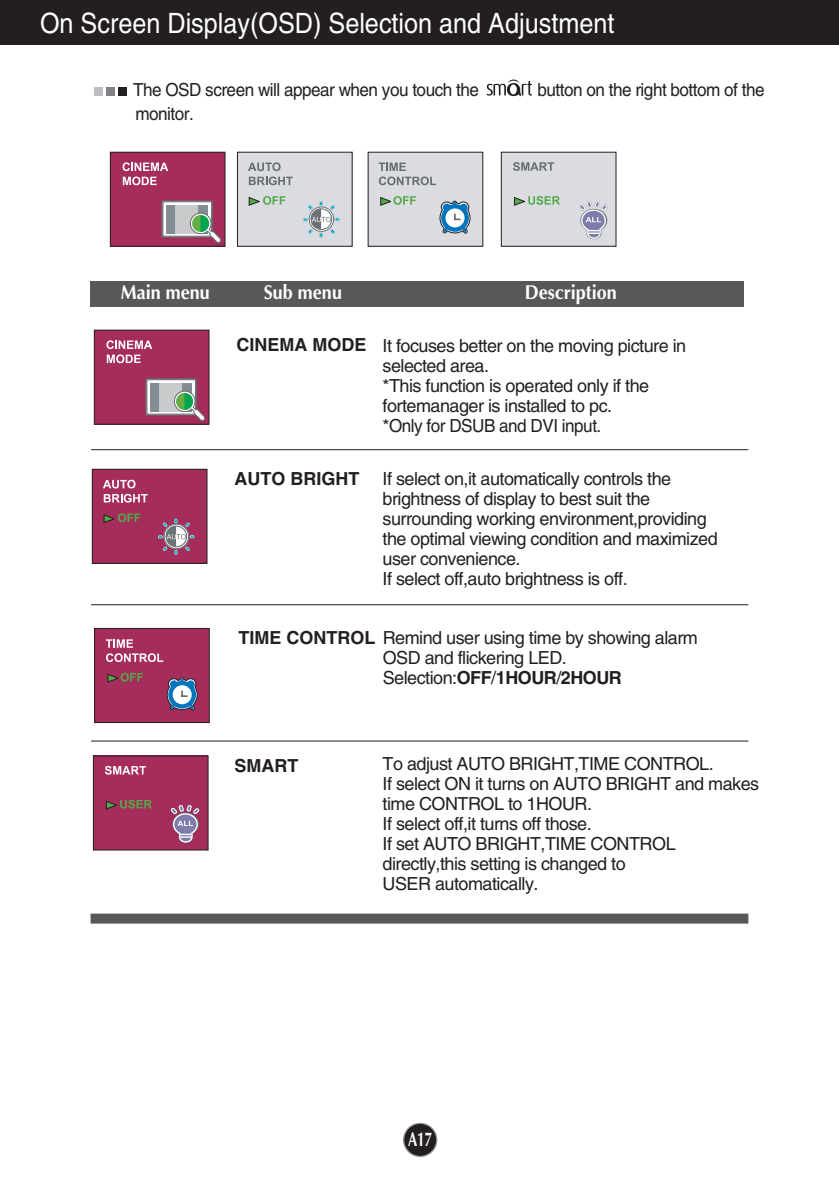
<style>
.page{position:relative;width:839px;height:1189px;background:#fff}
.page>*{position:absolute;margin:0;border:0;box-sizing:border-box;transform-origin:0 0}
.t1{font:28px "Helvetica";color:#fff;scale:.9 1}
.t2{font:700 20px "Optima";color:#fff;scale:.9 1}
.t3{font:700 20px "Optima";color:#fff;scale:.7 1}
.t4{font:18px/20px "Helvetica";letter-spacing:-.03em;color:#231f20}
.t5{font:18px "Helvetica";letter-spacing:-.03em;color:#231f20;scale:.95 1}
.t6{font:700 18px "Helvetica";color:#231f20}
.s1{font-weight:700}
</style>
<div class="page">
<div style="left:404px;top:1124px;width:32px;height:32px;background:#231f20;border-radius:50%"></div>
<div style="left:403px;top:1123px;width:34px;height:34px;border:1px solid #939598;border-radius:50%"></div>
<div style="left:0;top:0;width:839px;height:45px;background:#231f20"></div>
<div style="left:118px;top:87px;width:9px;height:9px;background:#231f20"></div>
<div style="left:107px;top:87px;width:8px;height:9px;background:#808285"></div>
<div style="left:95px;top:87px;width:8px;height:9px;background:#bcbdc0"></div>
<div style="left:91px;top:282px;width:653px;height:25px;background:#57585a"></div>
<hr style="left:91px;top:449px;width:657px;height:1px;background:#231f20">
<hr style="left:91px;top:604px;width:657px;height:1px;background:#231f20">
<hr style="left:91px;top:740px;width:657px;height:1px;background:#231f20">
<div style="left:91px;top:913px;width:657px;height:10px;background:#57585a"></div>
<div style="left:368px;top:152px;width:115px;height:94px;background:#dadce2"></div>
<div style="left:367px;top:152px;width:116px;height:95px;border:1px solid #231f20"></div>
<svg style="left:380px;top:196px;width:36px;height:10px"></svg>
<div style="left:501px;top:152px;width:115px;height:94px;background:#dadce2"></div>
<div style="left:501px;top:152px;width:115px;height:95px;border:1px solid #231f20"></div>
<svg style="left:513px;top:162px;width:41px;height:9px"></svg>
<svg style="left:378px;top:163px;width:58px;height:22px"></svg>
<svg style="left:440px;top:201px;width:30px;height:33px"></svg>
<svg style="left:578px;top:201px;width:29px;height:38px"></svg>
<svg style="left:109px;top:151px;width:244px;height:96px;background:#ba93a5"></svg>
<svg style="left:514px;top:196px;width:46px;height:10px"></svg>
<div style="left:94px;top:330px;width:115px;height:94px;background:#a52d5c"></div>
<div style="left:94px;top:330px;width:115px;height:95px;border:1px solid #231f20"></div>
<div style="left:146px;top:379px;width:49px;height:35px;background:#fff"></div>
<div style="left:146px;top:378px;width:50px;height:36px;border:1px solid #656c70"></div>
<div style="left:150px;top:383px;width:10px;height:28px;background:#848d91"></div>
<div style="left:159px;top:383px;width:25px;height:28px;background:#c9cacc"></div>
<div style="left:182px;top:383px;width:10px;height:28px;background:#848d91"></div>
<div style="left:146px;top:379px;width:51px;height:36px;border:1px solid #656c70"></div>
<svg style="left:173px;top:390px;width:33px;height:31px"></svg>
<svg style="left:106px;top:340px;width:46px;height:23px"></svg>
<div style="left:95px;top:628px;width:114px;height:94px;background:#a52d5c"></div>
<div style="left:94px;top:628px;width:116px;height:95px;border:1px solid #231f20"></div>
<svg style="left:107px;top:673px;width:36px;height:9px"></svg>
<svg style="left:106px;top:639px;width:57px;height:23px"></svg>
<svg style="left:167px;top:677px;width:30px;height:33px"></svg>
<div style="left:93px;top:756px;width:115px;height:94px;background:#a52d5c"></div>
<div style="left:93px;top:755px;width:116px;height:95px;border:1px solid #231f20"></div>
<svg style="left:105px;top:766px;width:41px;height:8px"></svg>
<svg style="left:170px;top:805px;width:29px;height:38px"></svg>
<svg style="left:106px;top:800px;width:46px;height:9px"></svg>
<div style="left:92px;top:469px;width:115px;height:94px;background:#a52d5c"></div>
<div style="left:92px;top:469px;width:115px;height:95px;border:1px solid #231f20"></div>
<svg style="left:103px;top:480px;width:32px;height:8px"></svg>
<svg style="left:104px;top:494px;width:44px;height:8px"></svg>
<svg style="left:158px;top:518px;width:37px;height:37px"></svg>
<svg style="left:104px;top:513px;width:36px;height:10px"></svg>
<svg style="left:486px;top:80px;width:46px;height:16px"></svg>
<h1 class="t1" style="left:40px;top:13px;width:639px">On Screen Display(OSD) Selection and Adjustment</h1>
<p class="t5" style="left:133px;top:83px;width:365px">The OSD screen will appear when you touch the</p>
<p class="t5" style="left:537px;top:83px;width:240px">button on the right bottom of the</p>
<p class="t5" style="left:135px;top:107px;width:63px">monitor.</p>
<p class="t2" style="left:121px;top:284px;width:100px">Main menu</p>
<p class="t2" style="left:264px;top:284px;width:88px">Sub menu</p>
<p class="t2" style="left:525px;top:284px;width:104px">Description</p>
<p class="t4" style="left:382px;top:337px;width:305px;text-indent:-146px"><span class="s1">CINEMA MODE</span> It focuses better on the moving picture in selected area.<br>*This function is operated only if the fortemanager is installed to pc.<br>*Only for DSUB and DVI input.</p>
<p class="t4" style="left:382px;top:470px;width:337px">If select on,it automatically controls the brightness of display to best suit the surrounding working environment,providing the optimal viewing condition and maximized user convenience.<br>If select off,auto brightness is off.</p>
<p class="t6" style="left:234px;top:472px;width:126px">AUTO BRIGHT</p>
<p class="t4" style="left:383px;top:629px;width:317px;text-indent:-144px"><span class="s1">TIME CONTROL</span> Remind user using time by showing alarm<br>OSD and flickering LED.<br>Selection:<span class="s1">OFF</span>/<span class="s1">1HOUR</span>/<span class="s1">2HOUR</span></p>
<p class="t6" style="left:234px;top:758px;width:65px">SMART</p>
<p class="t4" style="left:382px;top:755px;width:378px">To adjust AUTO BRIGHT,TIME CONTROL.<br>If select ON it turns on AUTO BRIGHT and makes time CONTROL to 1HOUR.<br>If select off,it turns off those.<br>If set AUTO BRIGHT,TIME CONTROL directly,this setting is changed to<br>USER automatically.</p>
<p class="t3" style="left:408px;top:1131px;width:36px">A17</p>
</div>
